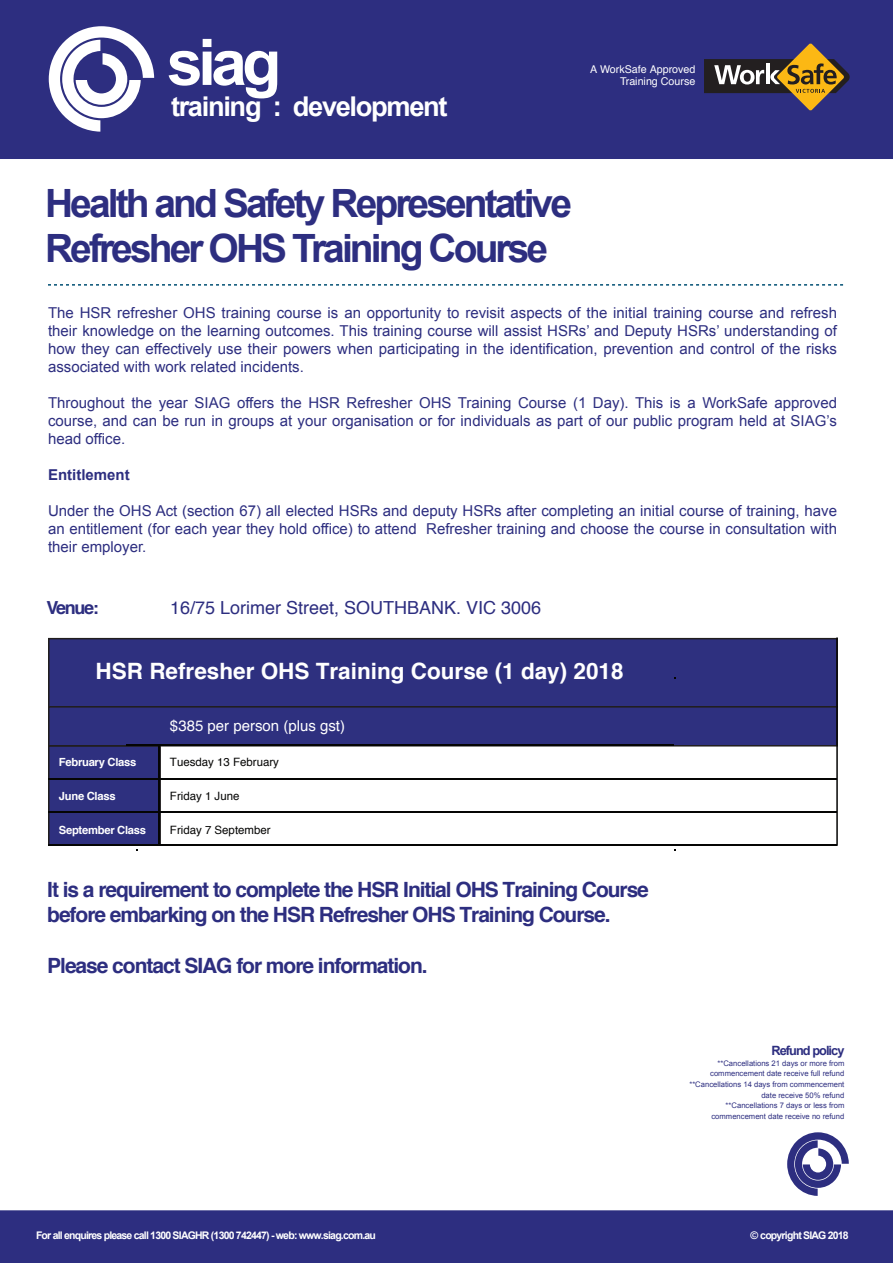
<style>
.page{position:relative;width:893px;height:1263px;background:#fff}
.page>*{position:absolute;margin:0;border:0;box-sizing:border-box;transform-origin:0 0}
.t1{font:700 64.35px "Arial";color:#fff}
.t2{font:700 39px/45.2px "Arial";letter-spacing:-.075em;color:#2d2e80}
.t3{font:700 27.3px "Arial";letter-spacing:-.05em;color:#fff}
.t4{font:700 22.5px "Helvetica";color:#fff}
.t5{font:700 21px/25.2px "Helvetica";letter-spacing:-.05em;color:#2d2e80}
.t6{font:18px "Helvetica";color:#2d2e80}
.t7{font:700 18px "Helvetica";letter-spacing:-.075em;color:#2d2e80}
.t8{font:15px/18px "Arial";color:#2d2e80;text-align:justify}
.t9{font:15px "Helvetica";color:#fff}
.t10{font:700 15px "Arial";color:#2d2e80}
.t11{font:700 12.75px "Arial";letter-spacing:-.075em;color:#2d2e80}
.t12{font:11.4px "Helvetica";color:#050504}
.t13{font:700 11.25px "Helvetica";letter-spacing:-.025em;color:#fff}
.t14{font:10.65px/11.6px "Helvetica";color:#fff;text-align:right}
.t15{font:700 10.5px "Arial";letter-spacing:-.075em;color:#fff}
.t16{font:7.65px/10.6px "Arial";color:#2d2e80;text-align:right}
</style>
<div class="page">
<div style="left:0;top:0;width:892px;height:1263px;background:#2d2e80"></div>
<div style="left:0;top:159px;width:892px;height:1051px;background:#fff"></div>
<svg style="left:49px;top:26px;width:105px;height:106px"></svg>
<svg style="left:787px;top:1132px;width:62px;height:64px"></svg>
<div style="left:48px;top:638px;width:790px;height:70px;background:#2e307f;border:2px solid #211e1e"></div>
<div style="left:48px;top:745px;width:113px;height:101px;background:#2e307f;border:2px solid #211e1e"></div>
<div style="left:48px;top:706px;width:790px;height:40px;background:#2e307f;border:2px solid #211e1e"></div>
<hr style="left:126px;top:744px;width:548px;height:2px;background:#050504">
<hr style="left:159px;top:746px;width:1px;height:32px;background:#050504">
<hr style="left:49px;top:778px;width:788px;height:2px;background:#050504">
<hr style="left:49px;top:811px;width:625px;height:1px;background:#050504">
<hr style="left:159px;top:779px;width:1px;height:33px;background:#050504">
<hr style="left:49px;top:812px;width:788px;height:1px;background:#050504">
<hr style="left:159px;top:813px;width:1px;height:31px;background:#050504">
<hr style="left:49px;top:844px;width:788px;height:2px;background:#050504">
<hr style="left:836px;top:637px;width:2px;height:209px;background:#050504">
<svg style="left:48px;top:284px;width:796px;height:2px;background:#9ebcc9"></svg>
<svg style="left:704px;top:43px;width:146px;height:68px"></svg>
<hr style="left:766px;top:64px;width:4px;height:20px;background:#fff">
<h1 class="t1" style="left:167px;top:20px;width:116px">siag</h1>
<h3 class="t3" style="left:171px;top:89px;width:278px">training : development</h3>
<p class="t14" style="left:590px;top:64px;width:107px">A WorkSafe Approved<br>Training Course</p>
<h2 class="t2" style="left:45px;top:182px;width:529px">Health and Safety Representative<br>Refresher OHS Training Course</h2>
<p class="t8" style="left:48px;top:304px;width:790px">The HSR refresher OHS training course is an opportunity to revisit aspects of the initial training course and refresh their knowledge on the learning outcomes. This training course will assist HSRs’ and Deputy HSRs’ understanding of how they can effectively use their powers when participating in the identification, prevention and control of the risks associated with work related incidents.</p>
<p class="t8" style="left:48px;top:394px;width:791px">Throughout the year SIAG offers the HSR Refresher OHS Training Course (1 Day). This is a WorkSafe approved course, and can be run in groups at your organisation or for individuals as part of our public program held at SIAG’s head office.</p>
<p class="t10" style="left:48px;top:465px;width:83px">Entitlement</p>
<p class="t8" style="left:48px;top:502px;width:791px">Under the OHS Act (section 67) all elected HSRs and deputy HSRs after completing an initial course of training, have an entitlement (for each year they hold office) to attend Refresher training and choose the course in consultation with their employer.</p>
<p class="t7" style="left:46px;top:593px;width:54px">Venue:</p>
<p class="t6" style="left:170px;top:593px;width:373px">16/75 Lorimer Street, SOUTHBANK. VIC 3006</p>
<h3 class="t4" style="left:96px;top:653px;width:530px">HSR Refresher OHS Training Course (1 day) 2018</h3>
<p class="t9" style="left:170px;top:714px;width:177px">$385 per person (plus gst)</p>
<p class="t12" style="left:170px;top:753px;width:111px">Tuesday 13 February</p>
<p class="t12" style="left:170px;top:787px;width:71px">Friday 1 June</p>
<p class="t13" style="left:59px;top:753px;width:79px">February Class</p>
<p class="t13" style="left:59px;top:787px;width:58px">June Class</p>
<p class="t13" style="left:59px;top:820px;width:89px">September Class</p>
<p class="t12" style="left:170px;top:821px;width:102px">Friday 7 September</p>
<h3 class="t5" style="left:47px;top:877px;width:603px">It is a requirement to complete the HSR Initial OHS Training Course before embarking on the HSR Refresher OHS Training Course.</h3>
<h3 class="t5" style="left:47px;top:953px;width:382px">Please contact SIAG for more information.</h3>
<p class="t11" style="left:771px;top:1042px;width:74px">Refund policy</p>
<p class="t16" style="left:689px;top:1058px;width:157px">**Cancellations 21 days or more from commencement date receive full refund **Cancellations 14 days from commencement date receive 50% refund<br>**Cancellations 7 days or less from commencement date receive no refund</p>
<p class="t15" style="left:36px;top:1229px;width:341px">For all enquires please call 1300 SIAGHR (1300 742447) - web: www.siag.com.au</p>
<p class="t15" style="left:750px;top:1229px;width:100px">© copyright SIAG 2018</p>
</div>
